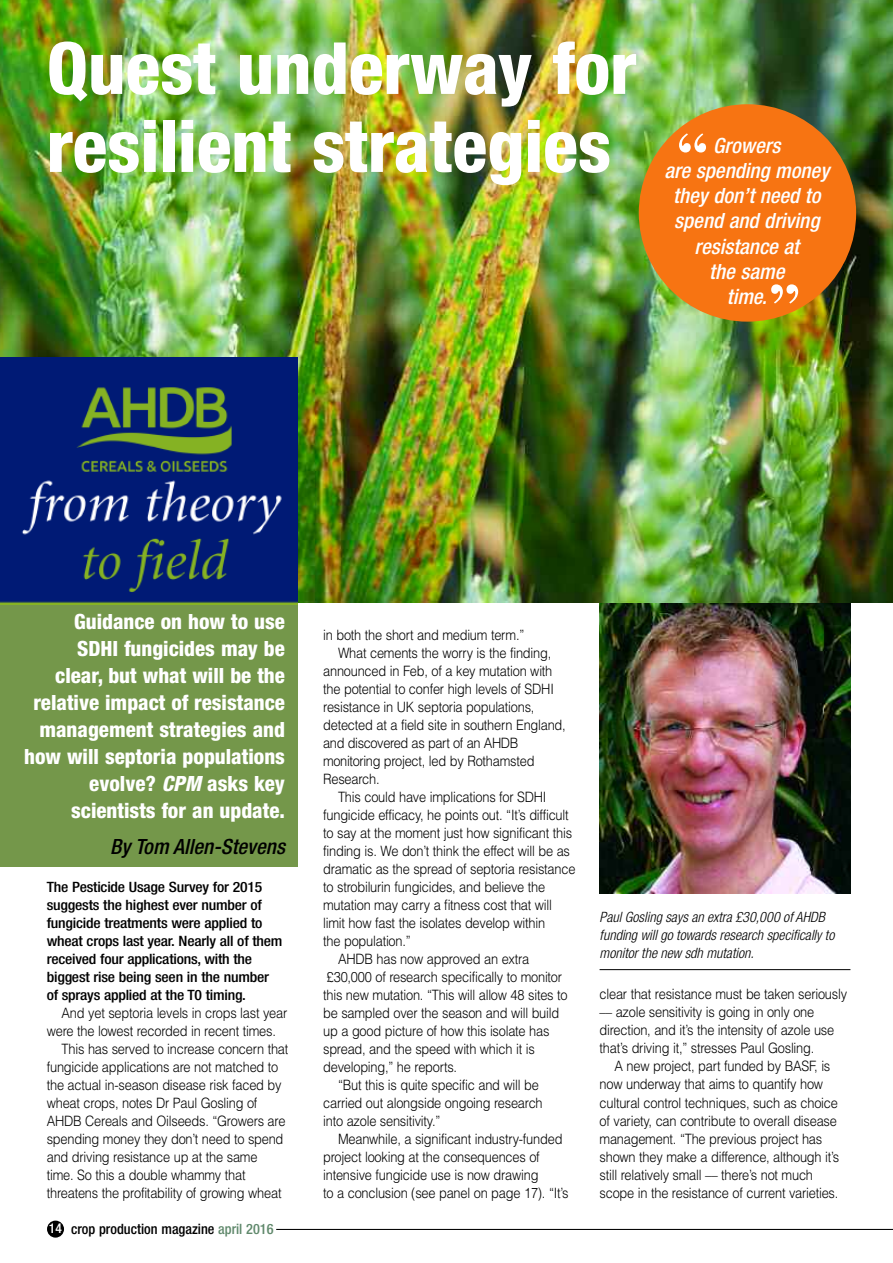
<style>
.page{position:relative;width:893px;height:1263px;background:#fff}
.page>*{position:absolute;margin:0;border:0;box-sizing:border-box;transform-origin:0 0}
.t1{font:800 condensed 72px/78px "Helvetica Neue";color:#fff}
.t2{font:700 58.95px "Bodoni BT";color:#fff}
.t3{font:800 condensed 21px/27px "Helvetica Neue";color:#fff;text-align:right}
.t4{font:italic 500 condensed 21px/25.2px "Helvetica Neue";color:#fff;text-align:center}
.t5{font:italic 500 condensed 21px "Helvetica Neue";color:#000}
.t6{font:300 14.25px/18px "Helvetica";letter-spacing:-.015em;color:#000;scale:.9 1}
.t7{font:500 condensed 14.25px/18px "Helvetica Neue";letter-spacing:-.015em;color:#000;scale:1.1 1}
.t8{font:italic 300 condensed 14.25px/18px "Helvetica Neue";color:#000}
.t9{font:500 condensed 14.25px "Helvetica Neue";letter-spacing:-.015em;color:#000}
.s1{font-style:italic}
.s2{font-size:13.5px;color:#fff}
.s3{color:#60896c}
</style>
<div class="page">
<img style="left:600px;top:602px;width:250px;height:291px">
<hr style="left:600px;top:969px;width:250px;height:1px;background:#000">
<img style="left:0;top:0;width:893px;height:602px">
<div style="left:639px;top:104px;width:217px;height:218px;background:#f77412;border-radius:50%"></div>
<img style="left:0;top:358px;width:298px;height:247px">
<div style="left:0;top:605px;width:298px;height:262px;background:#74974a"></div>
<div style="left:47px;top:1220px;width:17px;height:17px;background:#000;border-radius:50%"></div>
<hr style="left:276px;top:1229px;width:617px;height:1px;background:#000">
<h1 class="t1" style="left:47px;top:36px;width:592px">Quest underway for resilient strategies</h1>
<h2 class="t2" style="left:675px;top:134px;width:35px">“</h2>
<h3 class="t4" style="left:664px;top:134px;width:166px">Growers<br>are spending money they don’t need to spend and driving resistance at<br>the same<br>time.</h3>
<h2 class="t2" style="left:768px;top:285px;width:35px">”</h2>
<h3 class="t3" style="left:24px;top:610px;width:262px">Guidance on how to use<br>SDHI fungicides may be clear, but what will be the relative impact of resistance management strategies and how will septoria populations evolve? <span class="s1">CPM</span> asks key scientists for an update.</h3>
<h3 class="t5" style="left:110px;top:839px;width:176px">By Tom Allen-Stevens</h3>
<p class="t7" style="left:47px;top:879px;width:216px">The Pesticide Usage Survey for 2015 suggests the highest ever number of fungicide treatments were applied to wheat crops last year. Nearly all of them received four applications, with the biggest rise being seen in the number of sprays applied at the T0 timing.</p>
<p class="t6" style="left:62px;top:1004px;width:252px">And yet septoria levels in crops last year</p>
<p class="t6" style="left:47px;top:1022px;width:256px">were the lowest recorded in recent times.</p>
<p class="t6" style="left:62px;top:1040px;width:253px">This has served to increase concern that</p>
<p class="t6" style="left:47px;top:1058px;width:259px">fungicide applications are not matched to</p>
<p class="t6" style="left:47px;top:1076px;width:262px">the actual in-season disease risk faced by</p>
<p class="t6" style="left:47px;top:1094px;width:236px">wheat crops, notes Dr Paul Gosling of</p>
<p class="t6" style="left:47px;top:1112px;width:267px">AHDB Cereals and Oilseeds. “Growers are</p>
<p class="t6" style="left:47px;top:1130px;width:264px">spending money they don’t need to spend</p>
<p class="t6" style="left:47px;top:1148px;width:236px">and driving resistance up at the same</p>
<p class="t6" style="left:47px;top:1166px;width:222px">time. So this a double whammy that</p>
<p class="t6" style="left:47px;top:1184px;width:262px">threatens the profitability of growing wheat</p>
<p class="t9" style="left:49px;top:1224px;width:226px"><span class="s2">14</span> crop production magazine <span class="s3">april 2016</span></p>
<p class="t6" style="left:323px;top:626px;width:225px">in both the short and medium term.”</p>
<p class="t6" style="left:338px;top:644px;width:238px">What cements the worry is the finding,</p>
<p class="t6" style="left:323px;top:662px;width:256px">announced in Feb, of a key mutation with</p>
<p class="t6" style="left:323px;top:680px;width:258px">the potential to confer high levels of SDHI</p>
<p class="t6" style="left:323px;top:698px;width:236px">resistance in UK septoria populations,</p>
<p class="t6" style="left:323px;top:716px;width:271px">detected at a field site in southern England,</p>
<p class="t6" style="left:323px;top:734px;width:218px">and discovered as part of an AHDB</p>
<p class="t6" style="left:323px;top:752px;width:236px">monitoring project, led by Rothamsted</p>
<p class="t6" style="left:323px;top:770px;width:64px">Research.</p>
<p class="t6" style="left:338px;top:788px;width:233px">This could have implications for SDHI</p>
<p class="t6" style="left:323px;top:806px;width:274px">fungicide efficacy, he points out. “It’s difficult</p>
<p class="t6" style="left:323px;top:824px;width:278px">to say at the moment just how significant this</p>
<p class="t6" style="left:323px;top:842px;width:276px">finding is. We don’t think the effect will be as</p>
<p class="t6" style="left:323px;top:860px;width:282px">dramatic as the spread of septoria resistance</p>
<p class="t6" style="left:323px;top:878px;width:248px">to strobilurin fungicides, and believe the</p>
<p class="t6" style="left:323px;top:896px;width:256px">mutation may carry a fitness cost that will</p>
<p class="t6" style="left:323px;top:914px;width:248px">limit how fast the isolates develop within</p>
<p class="t6" style="left:323px;top:932px;width:99px">the population.”</p>
<p class="t6" style="left:338px;top:950px;width:214px">AHDB has now approved an extra</p>
<p class="t6" style="left:327px;top:968px;width:263px">£30,000 of research specifically to monitor</p>
<p class="t6" style="left:323px;top:986px;width:273px">this new mutation. “This will allow 48 sites to</p>
<p class="t6" style="left:323px;top:1004px;width:264px">be sampled over the season and will build</p>
<p class="t6" style="left:323px;top:1022px;width:253px">up a good picture of how this isolate has</p>
<p class="t6" style="left:323px;top:1040px;width:237px">spread, and the speed with which it is</p>
<p class="t6" style="left:323px;top:1058px;width:150px">developing,” he reports.</p>
<p class="t6" style="left:338px;top:1076px;width:225px">“But this is quite specific and will be</p>
<p class="t6" style="left:323px;top:1094px;width:245px">carried out alongside ongoing research</p>
<p class="t6" style="left:323px;top:1112px;width:132px">into azole sensitivity.”</p>
<p class="t6" style="left:338px;top:1130px;width:251px">Meanwhile, a significant industry-funded</p>
<p class="t6" style="left:323px;top:1148px;width:242px">project looking at the consequences of</p>
<p class="t6" style="left:323px;top:1166px;width:241px">intensive fungicide use is now drawing</p>
<p class="t6" style="left:323px;top:1184px;width:274px">to a conclusion (see panel on page 17). “It’s</p>
<p class="t8" style="left:600px;top:909px;width:236px">Paul Gosling says an extra £30,000 of AHDB funding will go towards research specifically to monitor the new sdh mutation.</p>
<p class="t6" style="left:600px;top:985px;width:277px">clear that resistance must be taken seriously –– azole sensitivity is going in only one direction, and it’s the intensity of azole use that’s driving it,” stresses Paul Gosling.</p>
<p class="t6" style="left:600px;top:1057px;width:268px;text-indent:15px">A new project, part funded by BASF, is now underway that aims to quantify how cultural control techniques, such as choice of variety, can contribute to overall disease management. “The previous project has shown they make a difference, although it’s still relatively small –– there’s not much scope in the resistance of current varieties.</p>
</div>
